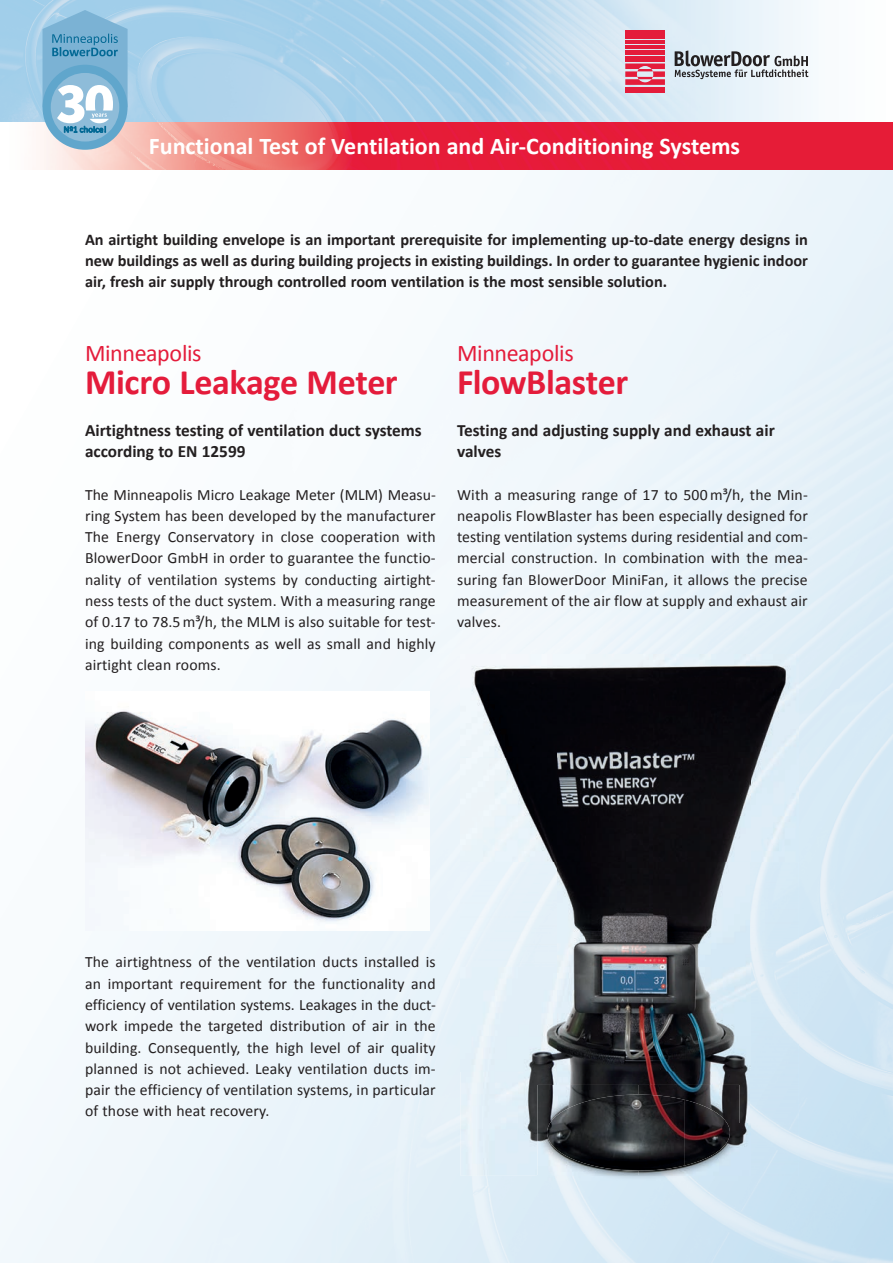
<style>
.page{position:relative;width:893px;height:1263px;background:#fff}
.page>*{position:absolute;margin:0;border:0;box-sizing:border-box;transform-origin:0 0}
.t1{font:700 36px "Calibri";letter-spacing:-.01em;color:#e41c3b}
.t2{font:700 24px "Calibri";color:#fff}
.t3{font:24px "Calibri";letter-spacing:-.015em;color:#e41c3b}
.t4{font:700 17.25px/21.3px "Calibri";color:#231f20}
.t5{font:700 16.35px/21.3px "Calibri";color:#231f20;text-align:justify}
.t6{font:15.75px/21.3px "Calibri";letter-spacing:.01em;color:#231f20;text-align:justify}
</style>
<div class="page">
<img style="left:798px;top:690px;width:95px;height:470px">
<img style="left:0;top:898px;width:1px;height:365px">
<img style="left:0;top:0;width:813px;height:10px">
<img style="left:85px;top:700px;width:345px;height:230px">
<img style="left:537px;top:1124px;width:202px;height:56px">
<img style="left:461px;top:654px;width:289px;height:417px">
<img style="left:750px;top:654px;width:48px;height:522px">
<img style="left:461px;top:1071px;width:96px;height:105px">
<img style="left:557px;top:1071px;width:193px;height:53px">
<img style="left:739px;top:1124px;width:11px;height:52px">
<img style="left:547px;top:1094px;width:137px;height:77px">
<img style="left:684px;top:1100px;width:46px;height:65px">
<svg style="left:0;top:10px;width:893px;height:160px;background:#c8acbf"></svg>
<h2 class="t2" style="left:149px;top:131px;width:593px">Functional Test of Ventilation and Air-Conditioning Systems</h2>
<p class="t5" style="left:85px;top:228px;width:725px">An airtight building envelope is an important prerequisite for implementing up-to-date energy designs in new buildings as well as during building projects in existing buildings. In order to guarantee hygienic indoor air, fresh air supply through controlled room ventilation is the most sensible solution.</p>
<h2 class="t3" style="left:85px;top:338px;width:118px">Minneapolis</h2>
<h1 class="t1" style="left:85px;top:359px;width:314px">Micro Leakage Meter</h1>
<p class="t4" style="left:85px;top:419px;width:338px">Airtightness testing of ventilation duct systems according to EN 12599</p>
<p class="t6" style="left:85px;top:483px;width:352px">The Minneapolis Micro Leakage Meter (MLM) Measu&shy;ring System has been developed by the manufacturer The Energy Conservatory in close cooperation with BlowerDoor GmbH in order to guarantee the functio&shy;nality of ventilation systems by conducting airtight&shy;ness tests of the duct system. With a measuring range of 0.17 to 78.5 m³/h, the MLM is also suitable for test&shy;ing building components as well as small and highly airtight clean rooms.</p>
<h2 class="t3" style="left:457px;top:338px;width:118px">Minneapolis</h2>
<h1 class="t1" style="left:457px;top:359px;width:173px">FlowBlaster</h1>
<p class="t4" style="left:457px;top:419px;width:319px">Testing and adjusting supply and exhaust air valves</p>
<p class="t6" style="left:457px;top:483px;width:352px">With a measuring range of 17 to 500 m³/h, the Min&shy;neapolis FlowBlaster has been especially designed for testing ventilation systems during residential and com&shy;mercial construction. In combination with the mea&shy;suring fan BlowerDoor MiniFan, it allows the precise measurement of the air flow at supply and exhaust air valves.</p>
<p class="t6" style="left:85px;top:951px;width:352px">The airtightness of the ventilation ducts installed is an important requirement for the functionality and efficiency of ventilation systems. Leakages in the duct&shy;work impede the targeted distribution of air in the building. Consequently, the high level of air quality planned is not achieved. Leaky ventilation ducts im&shy;pair the efficiency of ventilation systems, in particular of those with heat recovery.</p>
</div>
